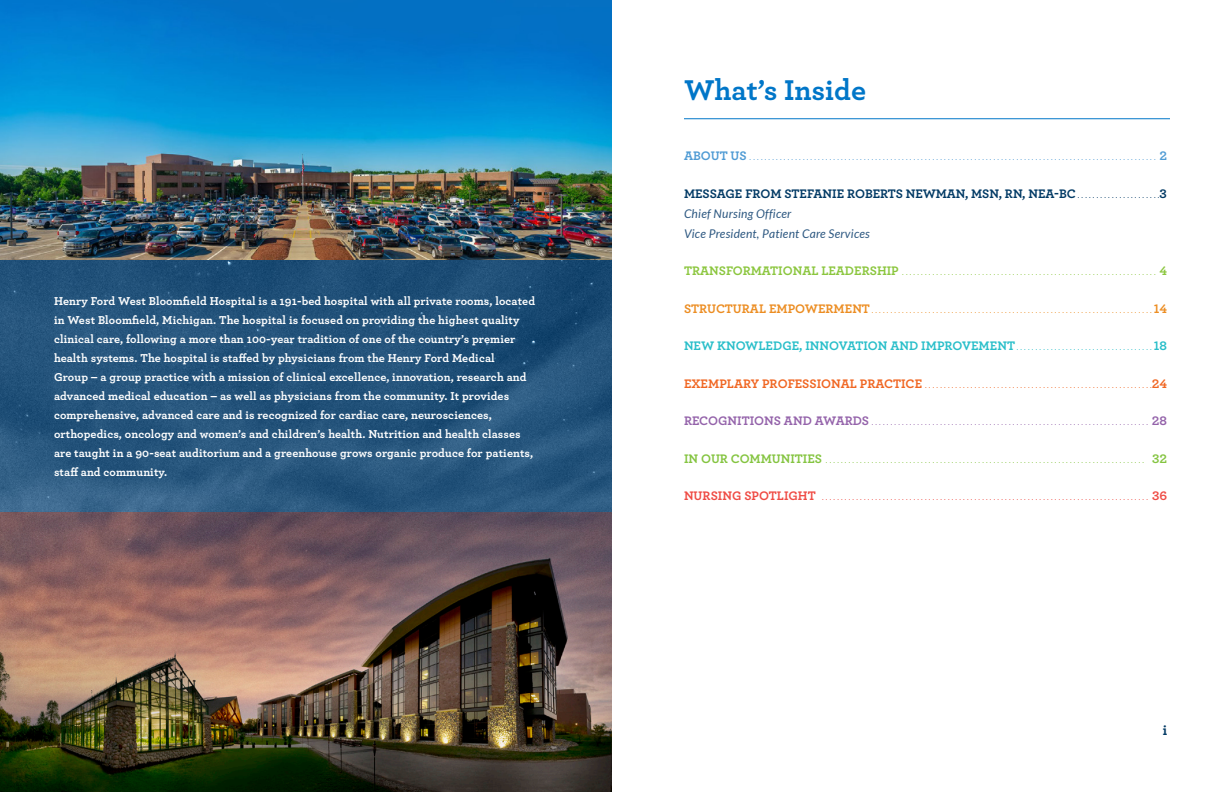
<style>
.page{position:relative;width:1224px;height:792px;background:#fff}
.page>*{position:absolute;margin:0;border:0;box-sizing:border-box;transform-origin:0 0}
.t1{font:700 30px "Archer";color:#0076c8}
.t2{font:700 15px "Archer";color:#003964}
.t3{font:700 13px "Archer";color:#28bec9}
.Header_1{font:700 13px "Archer";color:#003964}
.t4{font:700 12px/19px "Archer";letter-spacing:.01em;color:#fff}
.Header_1-2{font:italic 12px/20px "Lato";letter-spacing:.02em;color:#2d5881}
.t5{font:700 6px "Archer";color:#4f9bd4}
.t6{font:700 6px "Archer";color:#ef4b44}
.t7{font:700 6px "Archer";color:#84c440}
.t8{font:700 6px "Archer";color:#ec8d22}
.t9{font:700 6px "Archer";color:#9463aa}
.t10{font:700 6px "Archer";color:#8bc63e}
.t11{font:700 6px "Archer";color:#f06622}
.s1{font-size:13px}
.s2{font-size:6px}
</style>
<div class="page">
<img style="left:0;top:0;width:612px;height:792px">
<svg style="left:0;top:261px;width:612px;height:251px;background:#24537b"></svg>
<hr style="left:684px;top:118px;width:486px;height:1px;background:#0076c8">
<p class="t4" style="left:54px;top:291px;width:483px">Henry Ford West Bloomfield Hospital is a 191-bed hospital with all private rooms, located in West Bloomfield, Michigan. The hospital is focused on providing the highest quality clinical care, following a more than 100-year tradition of one of the country’s premier health systems. The hospital is staffed by physicians from the Henry Ford Medical<br>Group – a group practice with a mission of clinical excellence, innovation, research and advanced medical education – as well as physicians from the community. It provides comprehensive, advanced care and is recognized for cardiac care, neurosciences, orthopedics, oncology and women’s and children’s health. Nutrition and health classes are taught in a 90-seat auditorium and a greenhouse grows organic produce for patients, staff and community.</p>
<p class="t1" style="left:684px;top:67px;width:184px">What’s Inside</p>
<p class="t5" style="left:684px;top:154px;width:484px"><span class="s1">ABOUT US</span> . . . . . . . . . . . . . . . . . . . . . . . . . . . . . . . . . . . . . . . . . . . . . . . . . . . . . . . . . . . . . . . . . . . . . . . . . . . . . . . . . . . . . . . . . . . . . . . . . . . . . . . . . . . <span class="s1">2</span></p>
<p class="Header_1" style="left:684px;top:183px;width:485px">MESSAGE FROM STEFANIE ROBERTS NEWMAN, MSN, RN, NEA-BC <span class="s2">. . . . . . . . . . . . . . . . . . . . . .</span> 3</p>
<p class="Header_1-2" style="left:684px;top:204px;width:187px">Chief Nursing Officer<br>Vice President, Patient Care Services</p>
<p class="t10" style="left:684px;top:269px;width:484px"><span class="s1">TRANSFORMATIONAL LEADERSHIP</span> . . . . . . . . . . . . . . . . . . . . . . . . . . . . . . . . . . . . . . . . . . . . . . . . . . . . . . . . . . . . . . . . . . . <span class="s1">4</span></p>
<p class="t8" style="left:684px;top:306px;width:484px"><span class="s1">STRUCTURAL EMPOWERMENT</span> . . . . . . . . . . . . . . . . . . . . . . . . . . . . . . . . . . . . . . . . . . . . . . . . . . . . . . . . . . . . . . . . . . . . . . . . . . <span class="s1">14</span></p>
<p class="t3" style="left:684px;top:336px;width:485px">NEW KNOWLEDGE, INNOVATION AND IMPROVEMENT <span class="s2">. . . . . . . . . . . . . . . . . . . . . . . . . . . . . . . . . . . .</span> 18</p>
<p class="t11" style="left:684px;top:381px;width:484px"><span class="s1">EXEMPLARY PROFESSIONAL PRACTICE</span> . . . . . . . . . . . . . . . . . . . . . . . . . . . . . . . . . . . . . . . . . . . . . . . . . . . . . . . . . . . <span class="s1">24</span></p>
<p class="t9" style="left:684px;top:419px;width:485px"><span class="s1">RECOGNITIONS AND AWARDS</span> . . . . . . . . . . . . . . . . . . . . . . . . . . . . . . . . . . . . . . . . . . . . . . . . . . . . . . . . . . . . . . . . . . . . . . . . . <span class="s1">28</span></p>
<p class="t7" style="left:684px;top:456px;width:484px"><span class="s1">IN OUR COMMUNITIES</span> . . . . . . . . . . . . . . . . . . . . . . . . . . . . . . . . . . . . . . . . . . . . . . . . . . . . . . . . . . . . . . . . . . . . . . . . . . . . . . . . . . . . <span class="s1">32</span></p>
<p class="t6" style="left:684px;top:494px;width:485px"><span class="s1">NURSING SPOTLIGHT</span> . . . . . . . . . . . . . . . . . . . . . . . . . . . . . . . . . . . . . . . . . . . . . . . . . . . . . . . . . . . . . . . . . . . . . . . . . . . . . . . . . . . . . . <span class="s1">36</span></p>
<p class="t2" style="left:1163px;top:718px;width:6px">i</p>
</div>
